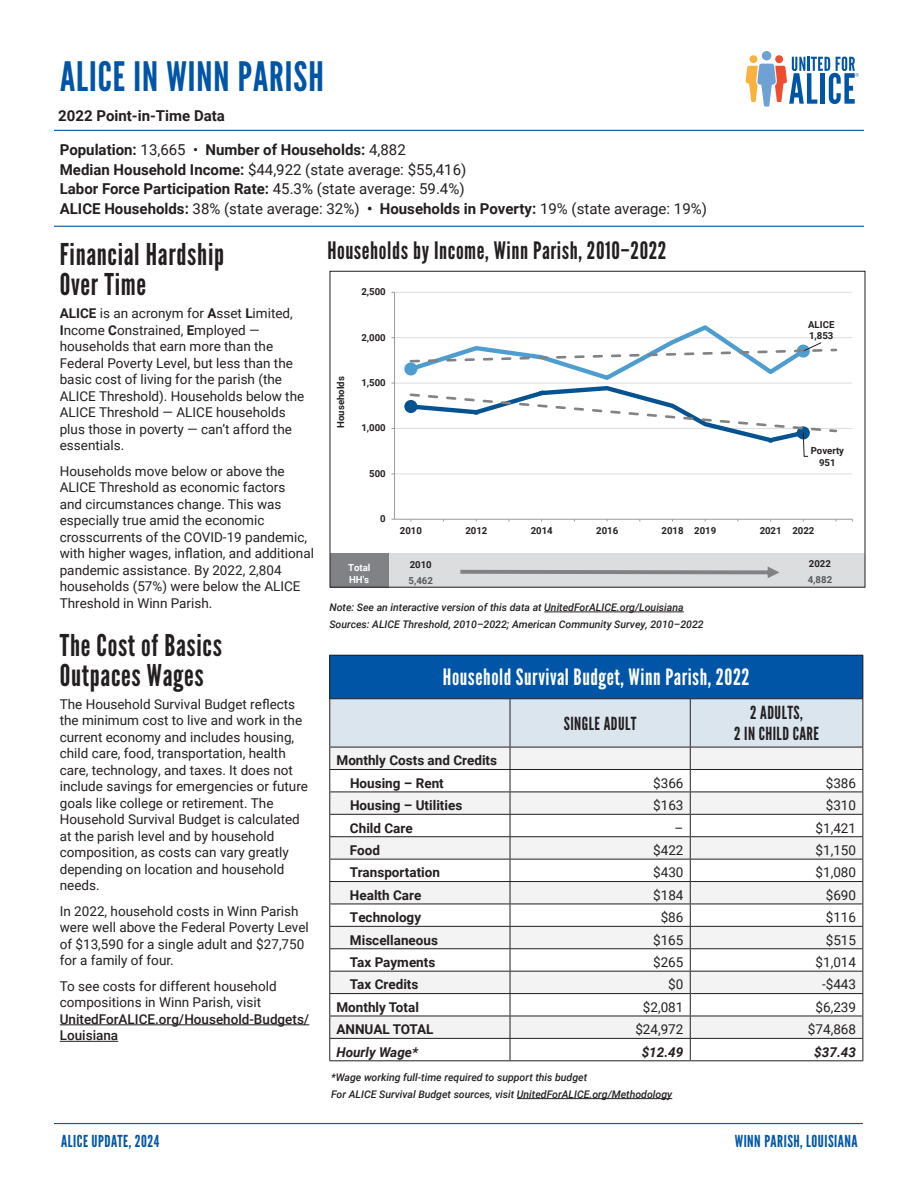
<style>
.page{position:relative;width:918px;height:1188px;background:#fff}
.page>*{position:absolute;margin:0;border:0;box-sizing:border-box;transform-origin:0 0}
.t1{font:40.5px "League Gothic";letter-spacing:.025em;color:#0155a7}
.t2{font:30px/30px "League Gothic";letter-spacing:.025em;color:#231f20}
.t3{font:24px "League Gothic";letter-spacing:.025em;color:#231f20}
.t4{font:22.5px "League Gothic";letter-spacing:.025em;color:#fff}
.t5{font:18px/21.6px "League Gothic";letter-spacing:.025em;color:#231f20;text-align:center}
.t6{font:16.5px "League Gothic";letter-spacing:.03em;color:#0155a7}
.t7{font:700 15px/19.5px "Roboto";color:#231f20}
.t8{font:13.5px/16.5px "Roboto";color:#231f20}
.t9{font:700 13.5px/22.4px "Roboto";color:#231f20}
.t10{font:500 13.5px/16.5px "Roboto";color:#231f20}
.t11{font:italic 700 13.5px "Roboto";color:#231f20}
.t12{font:italic 500 10.5px/17px "Roboto";color:#231f20}
.t13{font:700 9.6px/11.6px "Roboto";color:#231f20;text-align:center}
.t14{font:700 9.6px "Roboto";color:#57585a}
.t15{font:700 9.6px/11.6px "Roboto";letter-spacing:-.005em;color:#fff}
.s1{font-weight:400}
.s2{font-weight:700}
</style>
<div class="page">
<hr style="left:54px;top:1123px;width:809px;height:1px;background:#0155a7">
<hr style="left:54px;top:130px;width:810px;height:1px;background:#0155a7">
<hr style="left:54px;top:226px;width:810px;height:1px;background:#0155a7">
<hr style="left:517px;top:1098px;width:155px;height:1px;background:#231f20">
<hr style="left:544px;top:612px;width:140px;height:1px;background:#231f20">
<svg style="left:746px;top:51px;width:113px;height:56px"></svg>
<hr style="left:60px;top:1024px;width:249px;height:1px;background:#231f20">
<hr style="left:60px;top:1041px;width:58px;height:1px;background:#231f20">
<hr style="left:395px;top:474px;width:457px;height:1px;background:#dcdddf">
<hr style="left:395px;top:428px;width:457px;height:1px;background:#dcdddf">
<hr style="left:395px;top:383px;width:457px;height:1px;background:#dcdddf">
<hr style="left:395px;top:337px;width:457px;height:1px;background:#dcdddf">
<hr style="left:395px;top:292px;width:457px;height:1px;background:#dcdddf">
<hr style="left:394px;top:292px;width:1px;height:227px;background:#989a9d">
<hr style="left:395px;top:519px;width:457px;height:1px;background:#989a9d">
<svg style="left:404px;top:325px;width:435px;height:132px"></svg>
<div style="left:330px;top:553px;width:535px;height:34px;background:#dcdddf"></div>
<div style="left:330px;top:554px;width:59px;height:33px;background:#808285"></div>
<svg style="left:460px;top:567px;width:319px;height:11px"></svg>
<div style="left:330px;top:271px;width:535px;height:317px;border:1px solid #231f20"></div>
<div style="left:330px;top:655px;width:533px;height:44px;background:#0155a7"></div>
<svg style="left:329px;top:699px;width:534px;height:361px"></svg>
<hr style="left:329px;top:1060px;width:181px;height:1px;background:#231f20">
<hr style="left:510px;top:1060px;width:180px;height:1px;background:#231f20">
<hr style="left:690px;top:1060px;width:173px;height:1px;background:#231f20">
<hr style="left:329px;top:699px;width:1px;height:48px;background:#231f20">
<hr style="left:329px;top:747px;width:181px;height:1px;background:#231f20">
<hr style="left:510px;top:699px;width:1px;height:48px;background:#231f20">
<hr style="left:510px;top:747px;width:180px;height:1px;background:#231f20">
<hr style="left:690px;top:699px;width:1px;height:48px;background:#231f20">
<hr style="left:862px;top:699px;width:1px;height:48px;background:#231f20">
<hr style="left:690px;top:747px;width:173px;height:1px;background:#231f20">
<hr style="left:329px;top:655px;width:181px;height:1px;background:#231f20">
<hr style="left:329px;top:656px;width:1px;height:42px;background:#231f20">
<hr style="left:510px;top:655px;width:180px;height:1px;background:#231f20">
<hr style="left:690px;top:655px;width:173px;height:1px;background:#231f20">
<hr style="left:862px;top:656px;width:1px;height:42px;background:#231f20">
<hr style="left:329px;top:698px;width:181px;height:1px;background:#231f20">
<hr style="left:510px;top:698px;width:180px;height:1px;background:#231f20">
<hr style="left:690px;top:698px;width:173px;height:1px;background:#231f20">
<h1 class="t1" style="left:60px;top:52px;width:265px">ALICE IN WINN PARISH</h1>
<p class="t7" style="left:58px;top:105px;width:168px">2022 Point-in-Time Data</p>
<p class="t7" style="left:60px;top:140px;width:649px">Population: <span class="s1">13,665 •</span> Number of Households: <span class="s1">4,882<br></span>Median Household Income: <span class="s1">$44,922 (state average: $55,416)<br></span>Labor Force Participation Rate: <span class="s1">45.3% (state average: 59.4%)<br></span>ALICE Households: <span class="s1">38% (state average: 32%)</span> • Households in Poverty: <span class="s1">19% (state average: 19%)</span></p>
<h2 class="t2" style="left:60px;top:240px;width:166px">Financial Hardship<br>Over Time</h2>
<p class="t8" style="left:60px;top:305px;width:246px"><span class="s2">ALICE</span> is an acronym for <span class="s2">A</span>sset <span class="s2">L</span>imited, <span class="s2">I</span>ncome <span class="s2">C</span>onstrained, <span class="s2">E</span>mployed — households that earn more than the Federal Poverty Level, but less than the basic cost of living for the parish (the ALICE Threshold). Households below the ALICE Threshold — ALICE households plus those in poverty — can’t afford the essentials.</p>
<p class="t8" style="left:60px;top:462px;width:256px">Households move below or above the ALICE Threshold as economic factors<br>and circumstances change. This was especially true amid the economic crosscurrents of the COVID-19 pandemic, with higher wages, inflation, and additional pandemic assistance. By 2022, 2,804 households (57%) were below the ALICE Threshold in Winn Parish.</p>
<h2 class="t2" style="left:60px;top:630px;width:164px">The Cost of Basics<br>Outpaces Wages</h2>
<p class="t8" style="left:60px;top:695px;width:250px">The Household Survival Budget reflects the minimum cost to live and work in the current economy and includes housing, child care, food, transportation, health care, technology, and taxes. It does not include savings for emergencies or future goals like college or retirement. The Household Survival Budget is calculated at the parish level and by household composition, as costs can vary greatly depending on location and household needs.</p>
<p class="t8" style="left:60px;top:902px;width:251px">In 2022, household costs in Winn Parish were well above the Federal Poverty Level of $13,590 for a single adult and $27,750 for a family of four.</p>
<p class="t8" style="left:60px;top:977px;width:218px">To see costs for different household compositions in Winn Parish, visit</p>
<p class="t10" style="left:60px;top:1010px;width:251px">UnitedForALICE.org/Household-Budgets/<br>Louisiana</p>
<h3 class="t3" style="left:327px;top:236px;width:341px">Households by Income, Winn Parish, 2010–2022</h3>
<p class="t13" style="left:361px;top:286px;width:26px">2,500</p>
<p class="t13" style="left:808px;top:318px;width:28px;text-align:left">ALICE<br>1,853</p>
<p class="t13" style="left:361px;top:331px;width:26px">2,000</p>
<p class="t13" style="left:335px;top:428px;width:53px;rotate:-90deg">Households</p>
<p class="t13" style="left:361px;top:376px;width:26px">1,500</p>
<p class="t13" style="left:361px;top:422px;width:26px">1,000</p>
<p class="t13" style="left:811px;top:444px;width:35px">Poverty<br>951</p>
<p class="t13" style="left:369px;top:467px;width:18px">500</p>
<p class="t13" style="left:380px;top:513px;width:7px">0</p>
<p class="t13" style="left:400px;top:525px;width:24px">2010</p>
<p class="t13" style="left:465px;top:525px;width:24px">2012</p>
<p class="t13" style="left:531px;top:525px;width:24px">2014</p>
<p class="t13" style="left:596px;top:525px;width:24px">2016</p>
<p class="t13" style="left:662px;top:525px;width:56px">2018 2019</p>
<p class="t13" style="left:760px;top:525px;width:56px">2021 2022</p>
<p class="t13" style="left:809px;top:558px;width:24px">2022</p>
<p class="t13" style="left:410px;top:559px;width:24px">2010</p>
<p class="t15" style="left:348px;top:562px;width:24px">Total<br>HH's</p>
<p class="t14" style="left:808px;top:573px;width:26px">4,882</p>
<p class="t14" style="left:409px;top:573px;width:26px">5,462</p>
<p class="t12" style="left:329px;top:599px;width:376px">Note: See an interactive version of this data at UnitedForALICE.org/Louisiana<br>Sources: ALICE Threshold, 2010–2022; American Community Survey, 2010–2022</p>
<h3 class="t4" style="left:443px;top:664px;width:308px">Household Survival Budget, Winn Parish, 2022</h3>
<h3 class="t5" style="left:564px;top:712px;width:74px">SINGLE ADULT</h3>
<h3 class="t5" style="left:734px;top:702px;width:86px">2 ADULTS,<br>2 IN CHILD CARE</h3>
<p class="t9" style="left:350px;top:749px;width:149px;text-indent:-14px">Monthly Costs and Credits<br>Housing – Rent</p>
<p class="t8" style="left:653px;top:774px;width:32px">$366</p>
<p class="t8" style="left:826px;top:774px;width:32px">$386</p>
<p class="t9" style="left:350px;top:794px;width:114px">Housing – Utilities</p>
<p class="t8" style="left:653px;top:797px;width:32px">$163</p>
<p class="t8" style="left:826px;top:797px;width:32px">$310</p>
<p class="t9" style="left:350px;top:816px;width:64px">Child Care</p>
<p class="t8" style="left:675px;top:819px;width:10px">–</p>
<p class="t8" style="left:816px;top:819px;width:42px">$1,421</p>
<p class="t9" style="left:350px;top:839px;width:32px">Food</p>
<p class="t8" style="left:653px;top:841px;width:32px">$422</p>
<p class="t8" style="left:816px;top:841px;width:42px">$1,150</p>
<p class="t9" style="left:350px;top:861px;width:92px">Transportation</p>
<p class="t8" style="left:653px;top:864px;width:32px">$430</p>
<p class="t8" style="left:816px;top:864px;width:42px">$1,080</p>
<p class="t9" style="left:350px;top:883px;width:73px">Health Care</p>
<p class="t8" style="left:653px;top:886px;width:32px">$184</p>
<p class="t8" style="left:826px;top:886px;width:32px">$690</p>
<p class="t9" style="left:350px;top:906px;width:73px">Technology</p>
<p class="t8" style="left:661px;top:909px;width:24px">$86</p>
<p class="t8" style="left:826px;top:909px;width:32px">$116</p>
<p class="t9" style="left:350px;top:928px;width:90px">Miscellaneous</p>
<p class="t8" style="left:653px;top:931px;width:32px">$165</p>
<p class="t8" style="left:826px;top:931px;width:32px">$515</p>
<p class="t9" style="left:350px;top:951px;width:87px">Tax Payments</p>
<p class="t8" style="left:653px;top:953px;width:32px">$265</p>
<p class="t8" style="left:816px;top:953px;width:42px">$1,014</p>
<p class="t9" style="left:350px;top:973px;width:70px">Tax Credits</p>
<p class="t8" style="left:668px;top:976px;width:17px">$0</p>
<p class="t8" style="left:822px;top:976px;width:36px">-$443</p>
<p class="t9" style="left:336px;top:995px;width:84px">Monthly Total</p>
<p class="t8" style="left:643px;top:998px;width:42px">$2,081</p>
<p class="t8" style="left:816px;top:998px;width:42px">$6,239</p>
<p class="t9" style="left:336px;top:1018px;width:99px">ANNUAL TOTAL</p>
<p class="t8" style="left:635px;top:1021px;width:50px">$24,972</p>
<p class="t8" style="left:808px;top:1021px;width:50px">$74,868</p>
<p class="t11" style="left:336px;top:1042px;width:83px">Hourly Wage*</p>
<p class="t11" style="left:642px;top:1042px;width:43px">$12.49</p>
<p class="t11" style="left:814px;top:1042px;width:43px">$37.43</p>
<p class="t6" style="left:61px;top:1132px;width:100px">ALICE UPDATE, 2024</p>
<p class="t12" style="left:331px;top:1068px;width:343px">*Wage working full-time required to support this budget<br>For ALICE Survival Budget sources, visit UnitedForALICE.org/Methodology</p>
<p class="t6" style="left:735px;top:1132px;width:124px">WINN PARISH, LOUISIANA</p>
</div>
